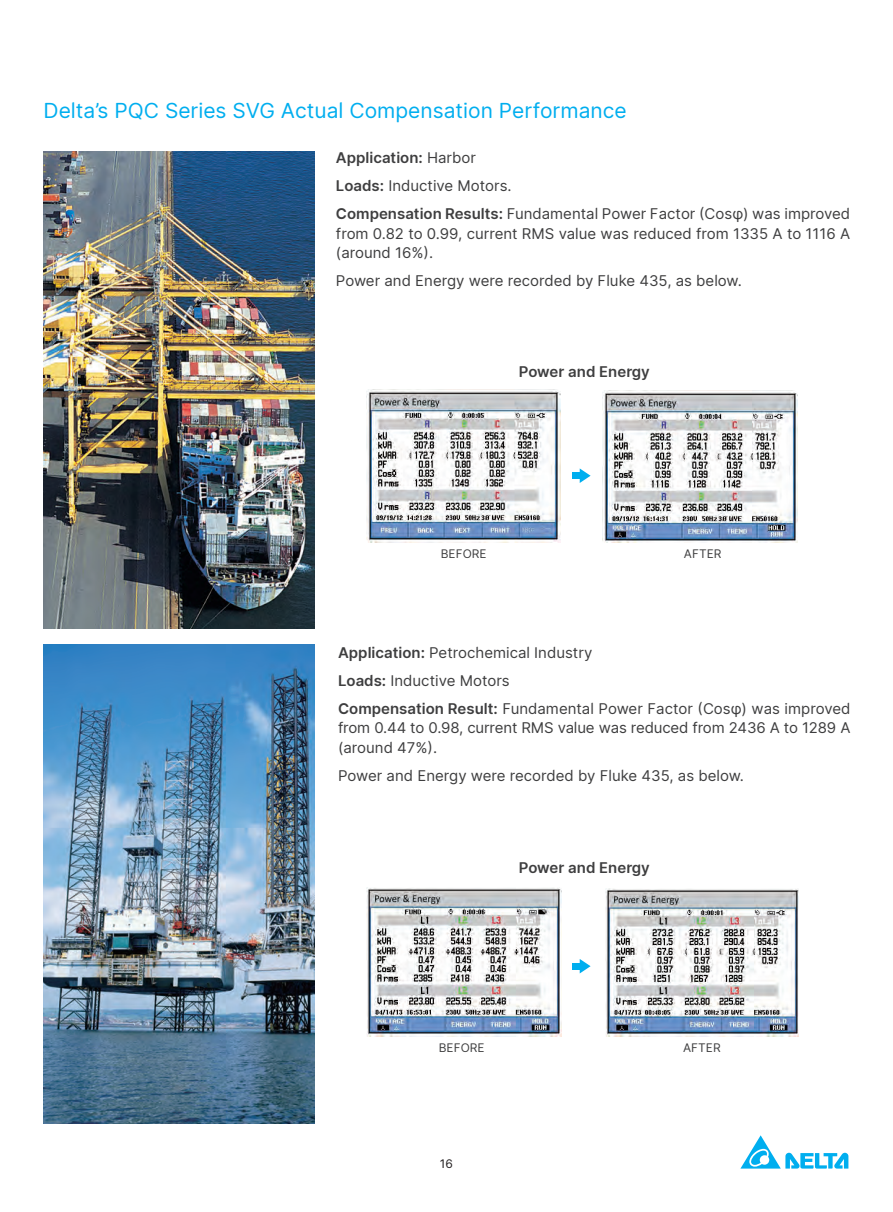
<style>
.page{position:relative;width:893px;height:1212px;background:#fff}
.page>*{position:absolute;margin:0;border:0;box-sizing:border-box;transform-origin:0 0}
.內文{font:21px "Delta Sans";color:#00aeef}
.內文-2{font:15px/19.5px "Delta Sans";color:#3e3e3f;text-align:justify}
.內文-3{font:600 15px "Delta Sans";color:#3e3e3f}
.t1{font:12px "Delta Sans";color:#3e3e3f}
.t2{font:12px "Delta Sans";color:#231f20}
.s1{font-weight:400}
.s2{font-weight:600}
</style>
<div class="page">
<svg style="left:741px;top:1135px;width:107px;height:33px"></svg>
<img style="left:366px;top:390px;width:194px;height:152px">
<img style="left:602px;top:390px;width:195px;height:152px">
<img style="left:366px;top:888px;width:195px;height:148px">
<img style="left:606px;top:888px;width:193px;height:148px">
<img style="left:44px;top:151px;width:270px;height:477px">
<img style="left:43px;top:645px;width:271px;height:478px">
<svg style="left:580px;top:468px;width:11px;height:15px"></svg>
<div style="left:572px;top:472px;width:10px;height:7px;background:#00aeef"></div>
<svg style="left:580px;top:959px;width:11px;height:14px"></svg>
<div style="left:572px;top:963px;width:10px;height:6px;background:#00aeef"></div>
<p class="內文" style="left:44px;top:95px;width:585px">Delta’s PQC Series SVG Actual Compensation Performance</p>
<p class="內文-3" style="left:336px;top:146px;width:142px">Application: <span class="s1">Harbor</span></p>
<p class="內文-2" style="left:336px;top:176px;width:177px"><span class="s2">Loads:</span> Inductive Motors.</p>
<p class="內文-2" style="left:336px;top:204px;width:516px"><span class="s2">Compensation Results:</span> Fundamental Power Factor (Cosφ) was improved from 0.82 to 0.99, current RMS value was reduced from 1335 A to 1116 A (around 16%).</p>
<p class="內文-2" style="left:336px;top:271px;width:407px">Power and Energy were recorded by Fluke 435, as below.</p>
<p class="內文-3" style="left:519px;top:360px;width:133px">Power and Energy</p>
<p class="t1" style="left:441px;top:544px;width:48px">BEFORE</p>
<p class="t1" style="left:684px;top:544px;width:39px">AFTER</p>
<p class="內文-2" style="left:338px;top:642px;width:256px"><span class="s2">Application:</span> Petrochemical Industry</p>
<p class="內文-2" style="left:338px;top:670px;width:173px"><span class="s2">Loads:</span> Inductive Motors</p>
<p class="內文-2" style="left:338px;top:698px;width:514px"><span class="s2">Compensation Result:</span> Fundamental Power Factor (Cosφ) was improved from 0.44 to 0.98, current RMS value was reduced from 2436 A to 1289 A (around 47%).</p>
<p class="內文-2" style="left:338px;top:765px;width:407px">Power and Energy were recorded by Fluke 435, as below.</p>
<p class="內文-3" style="left:519px;top:856px;width:133px">Power and Energy</p>
<p class="t1" style="left:439px;top:1039px;width:48px">BEFORE</p>
<p class="t1" style="left:683px;top:1039px;width:39px">AFTER</p>
<p class="t2" style="left:440px;top:1155px;width:15px">16</p>
</div>
